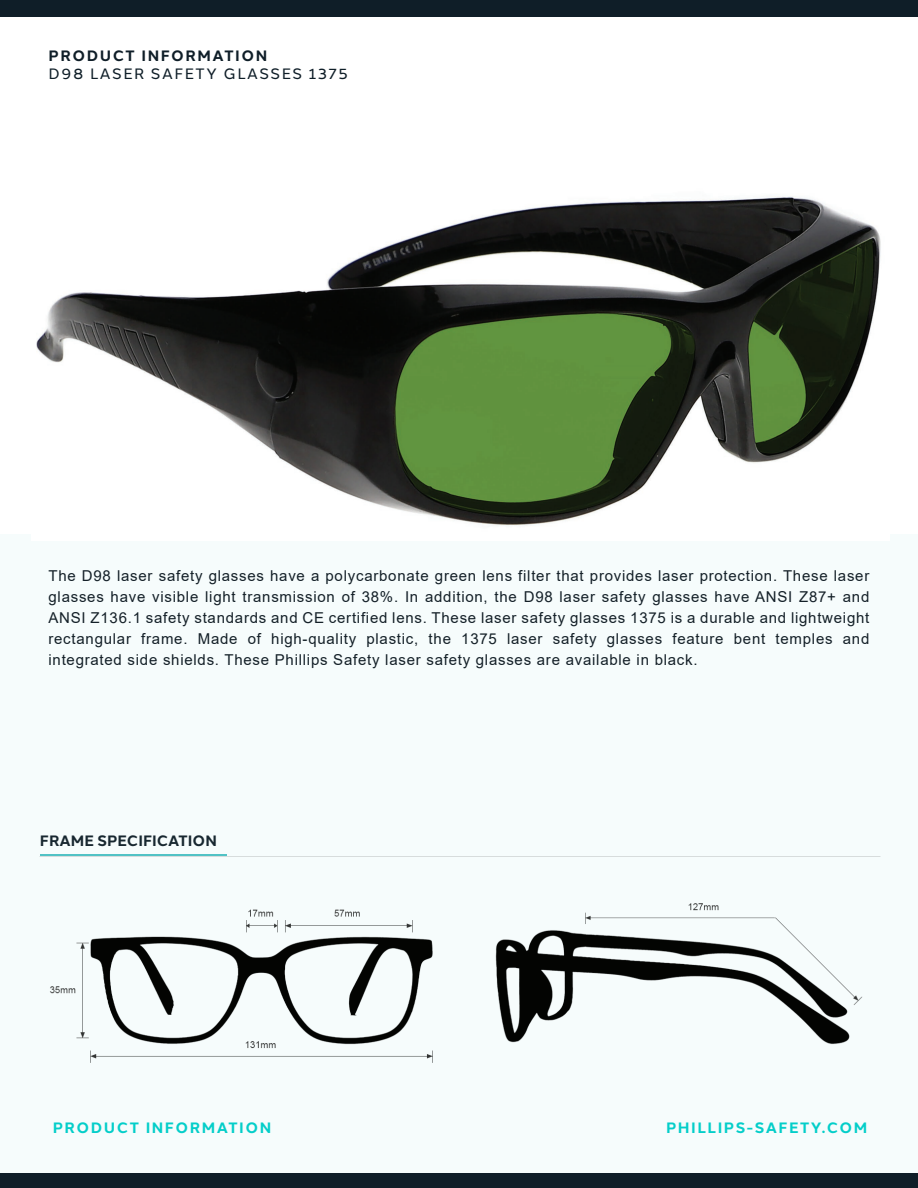
<style>
.page{position:relative;width:918px;height:1188px;background:#fff}
.page>*{position:absolute;margin:0;border:0;box-sizing:border-box;transform-origin:0 0}
.t1{font:15px/21px "Arial";letter-spacing:.05em;color:#142028;text-align:justify}
.t2{font:700 15px "Halcom";letter-spacing:.1em;color:#00cfca}
.t3{font:15px "Halcom";letter-spacing:.1em;color:#0f1e28}
.t4{font:700 15px "Halcom";color:#152029}
.t5{font:700 15px "Halcom";letter-spacing:.1em;color:#0f1e28}
</style>
<div class="page">
<div style="left:0;top:535px;width:918px;height:653px;background:#f6fcfc"></div>
<div style="left:0;top:0;width:918px;height:17px;background:#0f1e28"></div>
<img style="left:50px;top:903px;width:812px;height:160px">
<img style="left:36px;top:196px;width:845px;height:330px">
<div style="left:0;top:1173px;width:918px;height:15px;background:#0f1e28"></div>
<p class="t5" style="left:49px;top:44px;width:220px">PRODUCT INFORMATION</p>
<p class="t3" style="left:49px;top:62px;width:301px">D98 LASER SAFETY GLASSES 1375</p>
<p class="t1" style="left:48px;top:565px;width:822px">The D98 laser safety glasses have a polycarbonate green lens filter that provides laser protection. These laser glasses have visible light transmission of 38%. In addition, the D98 laser safety glasses have ANSI Z87+ and ANSI Z136.1 safety standards and CE certified lens. These laser safety glasses 1375 is a durable and lightweight rectangular frame. Made of high-quality plastic, the 1375 laser safety glasses feature bent temples and integrated side shields. These Phillips Safety laser safety glasses are available in black.</p>
<p class="t4" style="left:40px;top:829px;width:179px">FRAME SPECIFICATION</p>
<p class="t2" style="left:53px;top:1116px;width:220px">PRODUCT INFORMATION</p>
<p class="t2" style="left:666px;top:1116px;width:203px">PHILLIPS-SAFETY.COM</p>
</div>
